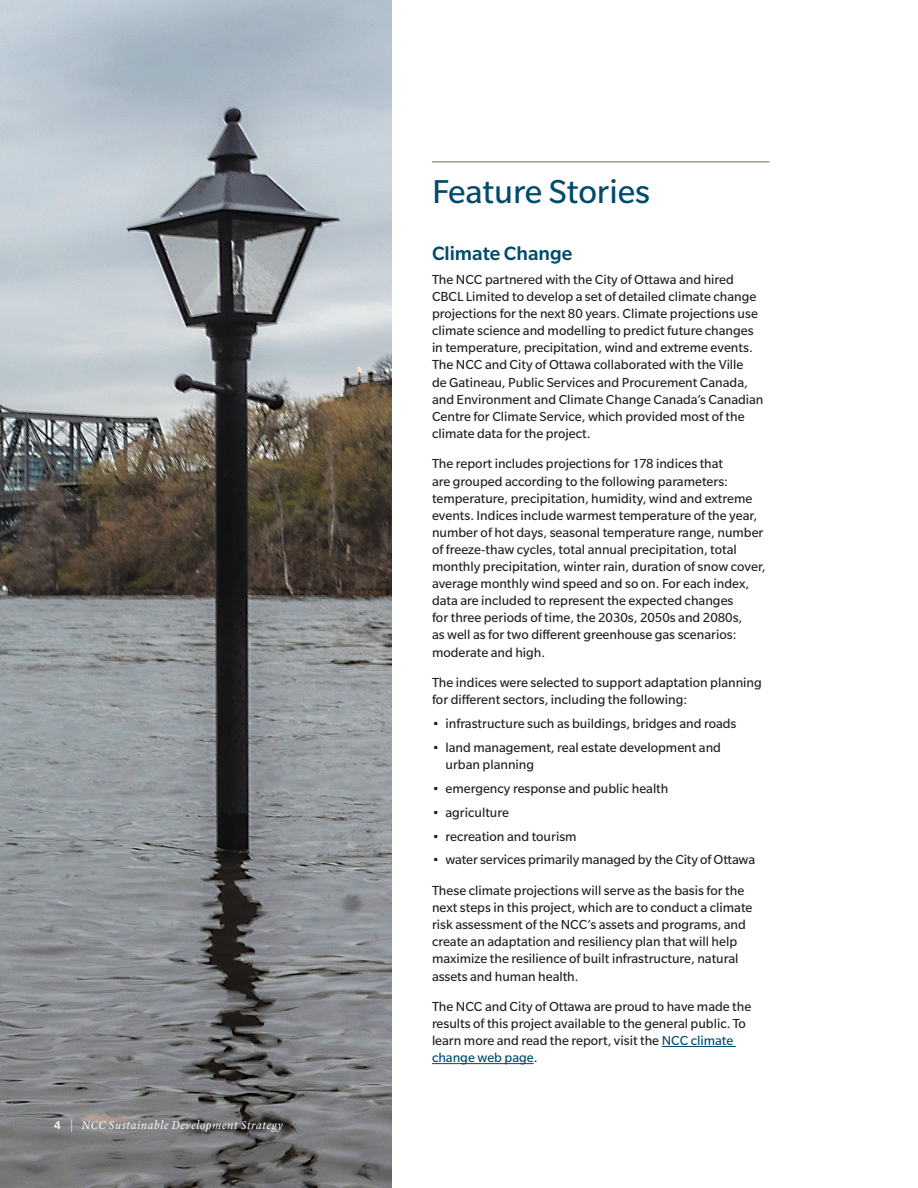
<style>
.page{position:relative;width:918px;height:1188px;background:#fff}
.page>*{position:absolute;margin:0;border:0;box-sizing:border-box;transform-origin:0 0}
.SUB_1{font:36px "Slate Std";color:#004b6c}
.SUB_2{font:500 21px "Slate Std";color:#004b6c}
.BODY{font:14.25px/17.1px "Slate Std";color:#231f20}
.BODY_bullet{font:14.25px/17.1px "Slate Std";color:#231f20}
.t1{font:italic 12px "Laurentian Std";letter-spacing:.05em;color:#fff}
.s1{font-family:"Slate Std";font-weight:500;font-style:normal}
.s2{color:#004b6c}
</style>
<div class="page">
<img style="left:0;top:0;width:392px;height:1188px">
<hr style="left:432px;top:161px;width:338px;height:2px;background:#a49c87">
<hr style="left:662px;top:1046px;width:74px;height:1px;background:#004b6c">
<hr style="left:432px;top:1063px;width:102px;height:1px;background:#004b6c">
<p class="t1" style="left:54px;top:1119px;width:230px"><span class="s1">4</span> | NCC Sustainable Development Strategy</p>
<p class="SUB_1" style="left:432px;top:173px;width:220px">Feature Stories</p>
<p class="SUB_2" style="left:432px;top:242px;width:142px">Climate Change</p>
<p class="BODY" style="left:432px;top:271px;width:333px">The NCC partnered with the City of Ottawa and hired CBCL Limited to develop a set of detailed climate change projections for the next 80 years. Climate projections use climate science and modelling to predict future changes in temperature, precipitation, wind and extreme events.<br>The NCC and City of Ottawa collaborated with the Ville<br>de Gatineau, Public Services and Procurement Canada, and Environment and Climate Change Canada’s Canadian Centre for Climate Service, which provided most of the climate data for the project.</p>
<p class="BODY" style="left:432px;top:455px;width:335px">The report includes projections for 178 indices that<br>are grouped according to the following parameters: temperature, precipitation, humidity, wind and extreme events. Indices include warmest temperature of the year, number of hot days, seasonal temperature range, number of freeze-thaw cycles, total annual precipitation, total monthly precipitation, winter rain, duration of snow cover, average monthly wind speed and so on. For each index, data are included to represent the expected changes<br>for three periods of time, the 2030s, 2050s and 2080s,<br>as well as for two different greenhouse gas scenarios: moderate and high.</p>
<p class="BODY" style="left:432px;top:674px;width:331px">The indices were selected to support adaptation planning for different sectors, including the following:</p>
<p class="BODY_bullet" style="left:432px;top:715px;width:306px">• infrastructure such as buildings, bridges and roads</p>
<p class="BODY_bullet" style="left:446px;top:739px;width:277px;text-indent:-14px">• land management, real estate development and urban planning</p>
<p class="BODY_bullet" style="left:432px;top:780px;width:238px">• emergency response and public health</p>
<p class="BODY_bullet" style="left:432px;top:804px;width:79px">• agriculture</p>
<p class="BODY_bullet" style="left:432px;top:827px;width:146px">• recreation and tourism</p>
<p class="BODY_bullet" style="left:432px;top:851px;width:325px">• water services primarily managed by the City of Ottawa</p>
<p class="BODY" style="left:432px;top:882px;width:322px">These climate projections will serve as the basis for the next steps in this project, which are to conduct a climate risk assessment of the NCC’s assets and programs, and create an adaptation and resiliency plan that will help maximize the resilience of built infrastructure, natural assets and human health.</p>
<p class="BODY" style="left:432px;top:998px;width:321px">The NCC and City of Ottawa are proud to have made the results of this project available to the general public. To learn more and read the report, visit the <span class="s2">NCC climate change web page</span>.</p>
</div>
